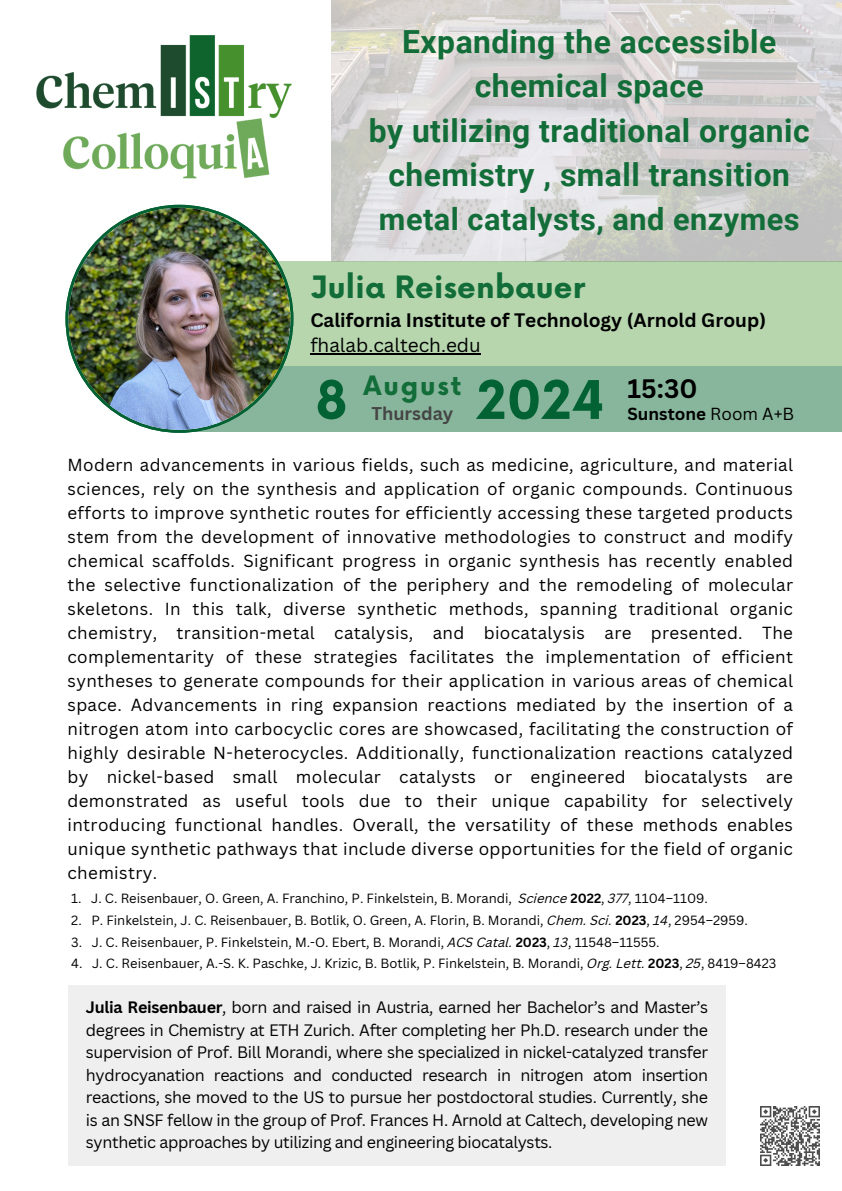
<style>
.page{position:relative;width:842px;height:1191px;background:#fff}
.page>*{position:absolute;margin:0;border:0;box-sizing:border-box;transform-origin:0 0}
.t1{font:700 51.8px "Now";color:#036234}
.t2{font:700 31.8px/44.2px "Roboto";letter-spacing:.015em;color:#126d39;text-align:center}
.t3{font:700 30.7px "Roboto";letter-spacing:.015em;color:#126d39}
.t4{font:700 30px "Now";letter-spacing:.01em;color:#126d39}
.t5{font:700 26px "Now";letter-spacing:.07em;color:#126d39}
.t6{font:700 26px "Canva Sans";color:#000}
.t7{font:700 19px/24.8px "Canva Sans";color:#000}
.t8{font:700 18px "Canva Sans";color:#454545}
.t9{font:17px/24px "Canva Sans";letter-spacing:.02em;color:#000;text-align:justify}
.t10{font:700 17px "Canva Sans";color:#000}
.t11{font:16.1px/22.5px "Canva Sans";letter-spacing:-.02em;color:#000;text-align:justify}
.t12{font:13px "Canva Sans";color:#000}
.s1{font-weight:400}
.s2{font-style:italic}
.s3{font-weight:700}
</style>
<div class="page">
<img style="left:331px;top:0;width:511px;height:261px">
<div style="left:101px;top:261px;width:741px;height:105px;background:#b7d6ae"></div>
<div style="left:171px;top:366px;width:671px;height:65px;background:#88b69c"></div>
<img style="left:36px;top:35px;width:256px;height:170px">
<div style="left:68px;top:984px;width:657px;height:181px;background:#f0efef"></div>
<img style="left:761px;top:1106px;width:59px;height:59px">
<svg style="left:65px;top:205px;width:228px;height:228px"></svg>
<img style="left:68px;top:208px;width:222px;height:222px;border-radius:50%">
<hr style="left:310px;top:353px;width:171px;height:2px;background:#000">
<p class="t2" style="left:369px;top:20px;width:442px">Expanding the accessible chemical space<br>by utilizing traditional organic chemistry , small transition</p>
<p class="t3" style="left:379px;top:201px;width:422px">metal catalysts, and enzymes</p>
<h4 class="t4" style="left:310px;top:271px;width:276px">Julia Reisenbauer</h4>
<h6 class="t7" style="left:310px;top:307px;width:457px">California Institute of Technology (Arnold Group) <span class="s1">fhalab.caltech.edu</span></h6>
<h2 class="t1" style="left:316px;top:372px;width:33px">8</h2>
<p class="t5" style="left:364px;top:371px;width:99px">August</p>
<h5 class="t8" style="left:371px;top:400px;width:83px">Thursday</h5>
<h3 class="t1" style="left:477px;top:372px;width:129px">2024</h3>
<h1 class="t6" style="left:627px;top:370px;width:71px">15:30</h1>
<h1 class="t10" style="left:627px;top:402px;width:168px">Sunstone <span class="s1">Room A+B</span></h1>
<p class="t9" style="left:68px;top:452px;width:727px">Modern advancements in various fields, such as medicine, agriculture, and material sciences, rely on the synthesis and application of organic compounds. Continuous efforts to improve synthetic routes for efficiently accessing these targeted products stem from the development of innovative methodologies to construct and modify chemical scaffolds. Significant progress in organic synthesis has recently enabled the selective functionalization of the periphery and the remodeling of molecular skeletons. In this talk, diverse synthetic methods, spanning traditional organic chemistry, transition-metal catalysis, and biocatalysis are presented. The complementarity of these strategies facilitates the implementation of efficient syntheses to generate compounds for their application in various areas of chemical space. Advancements in ring expansion reactions mediated by the insertion of a nitrogen atom into carbocyclic cores are showcased, facilitating the construction of highly desirable N-heterocycles. Additionally, functionalization reactions catalyzed by nickel-based small molecular catalysts or engineered biocatalysts are demonstrated as useful tools due to their unique capability for selectively introducing functional handles. Overall, the versatility of these methods enables unique synthetic pathways that include diverse opportunities for the field of organic chemistry.</p>
<p class="t12" style="left:71px;top:889px;width:638px">1. J. C. Reisenbauer, O. Green, A. Franchino, P. Finkelstein, B. Morandi, <span class="s2">Science</span> <span class="s3">2022</span>, <span class="s2">377</span>, 1104–1109.</p>
<p class="t12" style="left:71px;top:910px;width:678px">2. P. Finkelstein, J. C. Reisenbauer, B. Botlik, O. Green, A. Florin, B. Morandi, <span class="s2">Chem. Sci.</span> <span class="s3">2023</span>, <span class="s2">14</span>, 2954–2959.</p>
<p class="t12" style="left:71px;top:932px;width:590px">3. J. C. Reisenbauer, P. Finkelstein, M.-O. Ebert, B. Morandi, <span class="s2">ACS Catal.</span> <span class="s3">2023</span>, <span class="s2">13</span>, 11548–11555.</p>
<p class="t12" style="left:71px;top:954px;width:707px">4. J. C. Reisenbauer, A.-S. K. Paschke, J. Krizic, B. Botlik, P. Finkelstein, B. Morandi, <span class="s2">Org. Lett.</span> <span class="s3">2023</span>, <span class="s2">25</span>, 8419–8423</p>
<h6 class="t11" style="left:86px;top:995px;width:624px"><span class="s3">Julia Reisenbauer</span>, born and raised in Austria, earned her Bachelor’s and Master’s degrees in Chemistry at ETH Zurich. After completing her Ph.D. research under the supervision of Prof. Bill Morandi, where she specialized in nickel-catalyzed transfer hydrocyanation reactions and conducted research in nitrogen atom insertion reactions, she moved to the US to pursue her postdoctoral studies. Currently, she is an SNSF fellow in the group of Prof. Frances H. Arnold at Caltech, developing new synthetic approaches by utilizing and engineering biocatalysts.</h6>
</div>
